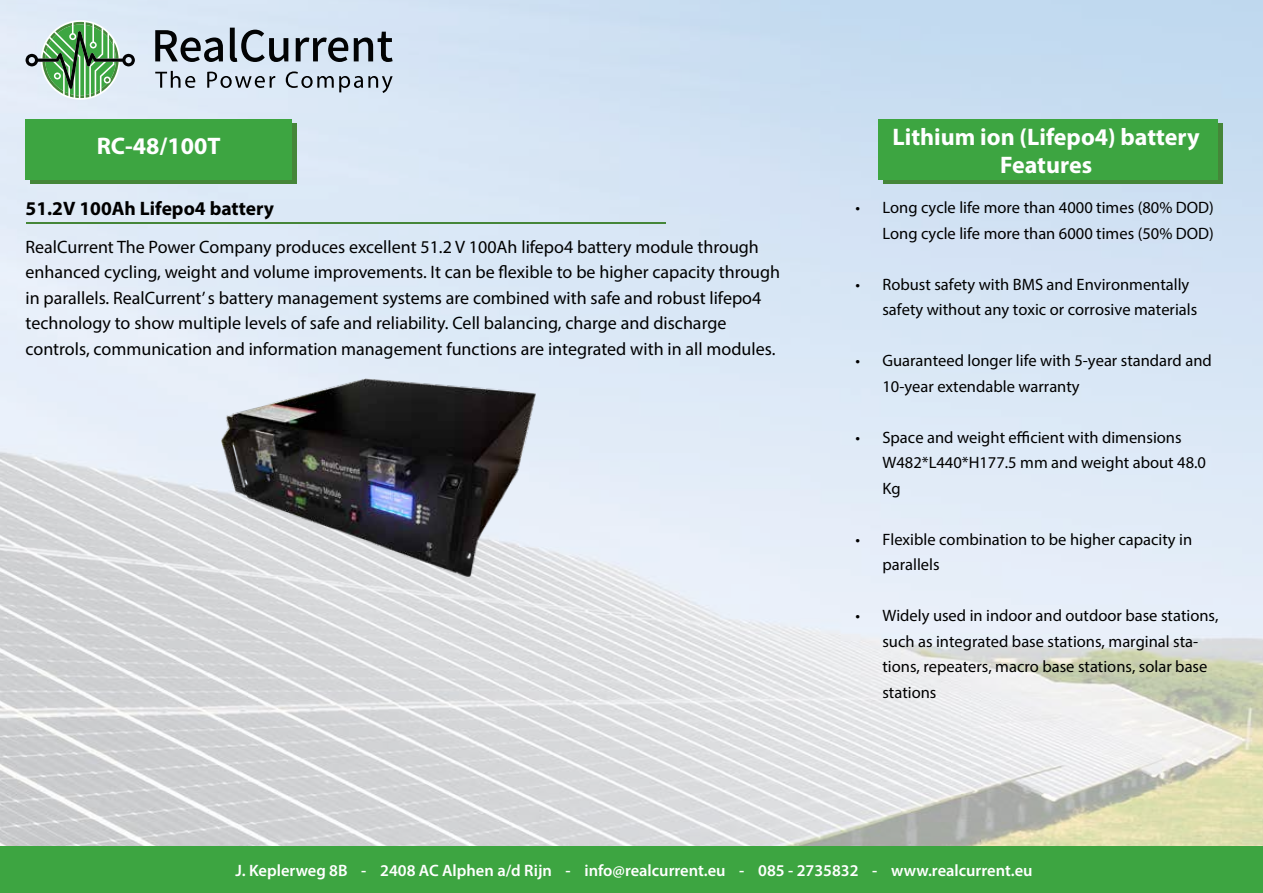
<style>
.page{position:relative;width:1263px;height:893px;background:#fff}
.page>*{position:absolute;margin:0;border:0;box-sizing:border-box;transform-origin:0 0}
.t1{font:700 24px/28.8px "Myriad Pro";color:#fff;text-align:center}
.t2{font:700 19.5px "Myriad Pro";color:#000}
.t3{font:18px/25.5px "Myriad Pro";color:#000}
.t4{font:16.5px/25.5px "Myriad Pro";color:#000}
.t5{font:600 16.5px "Myriad Pro";color:#fff}
</style>
<div class="page">
<img style="left:0;top:0;width:1263px;height:846px">
<div style="left:0;top:846px;width:1263px;height:47px;background:#3da541"></div>
<svg style="left:26px;top:20px;width:109px;height:80px;background:#98bfa2"></svg>
<svg style="left:155px;top:30px;width:68px;height:32px;background:#808891"></svg>
<svg style="left:230px;top:28px;width:58px;height:34px;background:#8d97a1"></svg>
<svg style="left:296px;top:38px;width:52px;height:24px"></svg>
<svg style="left:354px;top:32px;width:39px;height:30px"></svg>
<svg style="left:155px;top:71px;width:40px;height:17px"></svg>
<svg style="left:207px;top:72px;width:68px;height:16px"></svg>
<svg style="left:286px;top:71px;width:107px;height:22px;background:#b0bbc7"></svg>
<div style="left:30px;top:123px;width:266px;height:61px;background:#458639"></div>
<div style="left:883px;top:123px;width:339px;height:61px;background:#458639"></div>
<div style="left:26px;top:119px;width:266px;height:61px;background:#3da541"></div>
<div style="left:878px;top:119px;width:339px;height:61px;background:#3da541"></div>
<hr style="left:26px;top:222px;width:639px;height:2px;background:#458639">
<img style="left:222px;top:379px;width:314px;height:200px">
<h1 class="t1" style="left:97px;top:131px;width:125px">RC-48/100T</h1>
<h1 class="t1" style="left:892px;top:121px;width:309px">Lithium ion (Lifepo4) battery<br>Features</h1>
<p class="t2" style="left:26px;top:196px;width:250px">51.2V 100Ah Lifepo4 battery</p>
<p class="t3" style="left:26px;top:234px;width:756px">RealCurrent The Power Company produces excellent 51.2 V 100Ah lifepo4 battery module through enhanced cycling, weight and volume improvements. It can be flexible to be higher capacity through in parallels. RealCurrent’ s battery management systems are combined with safe and robust lifepo4 technology to show multiple levels of safe and reliability. Cell balancing, charge and discharge controls, communication and information management functions are integrated with in all modules.</p>
<p class="t4" style="left:855px;top:195px;width:360px;text-align:right">• Long cycle life more than 4000 times (80% DOD)<br>Long cycle life more than 6000 times (50% DOD)</p>
<p class="t4" style="left:882px;top:271px;width:316px;text-indent:-27px">• Robust safety with BMS and Environmentally safety without any toxic or corrosive materials</p>
<p class="t4" style="left:882px;top:348px;width:331px;text-indent:-27px">• Guaranteed longer life with 5-year standard and<br>10-year extendable warranty</p>
<p class="t4" style="left:882px;top:424px;width:325px;text-indent:-27px">• Space and weight efficient with dimensions<br>W482*L440*H177.5 mm and weight about 48.0<br>Kg</p>
<p class="t4" style="left:882px;top:526px;width:311px;text-indent:-27px">• Flexible combination to be higher capacity in parallels</p>
<p class="t4" style="left:882px;top:602px;width:338px;text-indent:-27px">• Widely used in indoor and outdoor base stations, such as integrated base stations, marginal sta&shy;tions, repeaters, macro base stations, solar base stations</p>
<p class="t5" style="left:235px;top:860px;width:798px">J. Keplerweg 8B - 2408 AC Alphen a/d Rijn - info@realcurrent.eu - 085 - 2735832 - www.realcurrent.eu</p>
</div>
